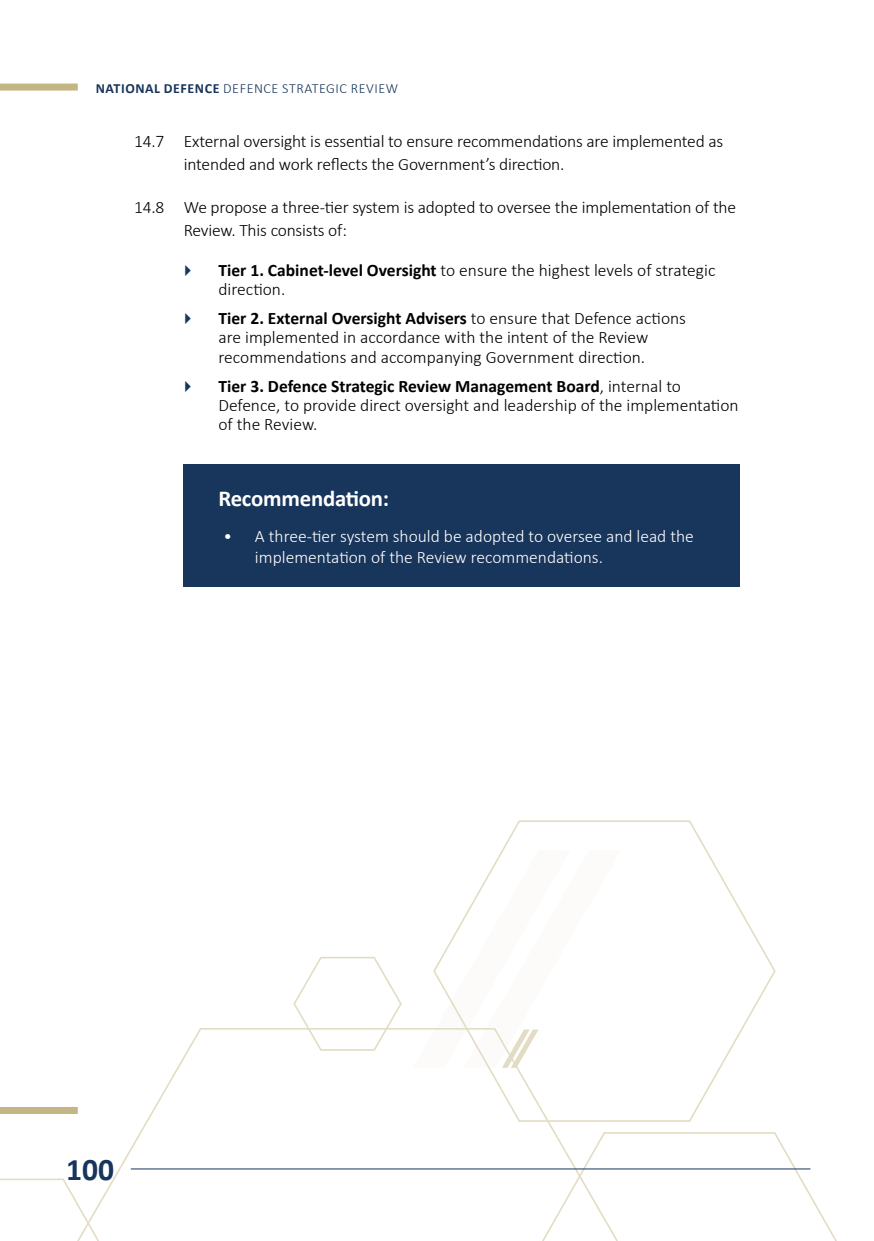
<style>
.page{position:relative;width:874px;height:1241px;background:#fff}
.page>*{position:absolute;margin:0;border:0;box-sizing:border-box;transform-origin:0 0}
.t1{font:700 31.5px "Calibri";color:#18355b}
.Recommendation_Head{font:700 22.75px "Calibri";letter-spacing:-.01em;color:#fff}
.Numbered_Para_Style{font:300 17.5px/19.2px "Calibri";letter-spacing:-.01em;color:#000}
.t2{font:300 17.5px/21px "Calibri";color:#fff}
.t3{font:300 14px "Calibri";letter-spacing:.04em;color:#18355b}
.s1{font-weight:700}
</style>
<div class="page">
<svg style="left:502px;top:820px;width:274px;height:302px"></svg>
<svg style="left:52px;top:1026px;width:591px;height:150px"></svg>
<svg style="left:292px;top:956px;width:110px;height:95px"></svg>
<svg style="left:0;top:1176px;width:117px;height:64px"></svg>
<svg style="left:517px;top:1130px;width:319px;height:110px"></svg>
<svg style="left:412px;top:849px;width:209px;height:218px"></svg>
<hr style="left:131px;top:1168px;width:679px;height:1px;background:#18355b">
<div style="left:0;top:1106px;width:78px;height:7px;background:#c4b684"></div>
<div style="left:0;top:84px;width:78px;height:7px;background:#c4b684"></div>
<div style="left:184px;top:464px;width:555px;height:67px;background:#18355b"></div>
<div style="left:184px;top:504px;width:555px;height:83px;background:#18355b"></div>
<p class="t3" style="left:96px;top:79px;width:304px"><span class="s1">NATIONAL DEFENCE</span> DEFENCE STRATEGIC REVIEW</p>
<p class="Numbered_Para_Style" style="left:184px;top:130px;width:540px;line-height:22.8px;text-indent:-50px">14.7 External oversight is essential to ensure recommendations are implemented as intended and work reflects the Government’s direction.</p>
<p class="Numbered_Para_Style" style="left:184px;top:196px;width:553px;line-height:22.8px;text-indent:-50px">14.8 We propose a three-tier system is adopted to oversee the implementation of the<br>Review. This consists of:</p>
<p class="Numbered_Para_Style" style="left:218px;top:260px;width:498px"><span class="s1">Tier 1. Cabinet-level Oversight</span> to ensure the highest levels of strategic direction.</p>
<p class="Numbered_Para_Style" style="left:218px;top:308px;width:469px"><span class="s1">Tier 2. External Oversight Advisers</span> to ensure that Defence actions are implemented in accordance with the intent of the Review recommendations and accompanying Government direction.</p>
<p class="Numbered_Para_Style" style="left:218px;top:376px;width:521px"><span class="s1">Tier 3. Defence Strategic Review Management Board</span>, internal to<br>Defence, to provide direct oversight and leadership of the implementation of the Review.</p>
<p class="Recommendation_Head" style="left:218px;top:482px;width:172px">Recommendation:</p>
<p class="t2" style="left:255px;top:525px;width:440px;text-indent:-32px">• A three-tier system should be adopted to oversee and lead the implementation of the Review recommendations.</p>
<h1 class="t1" style="left:66px;top:1147px;width:49px">100</h1>
</div>
